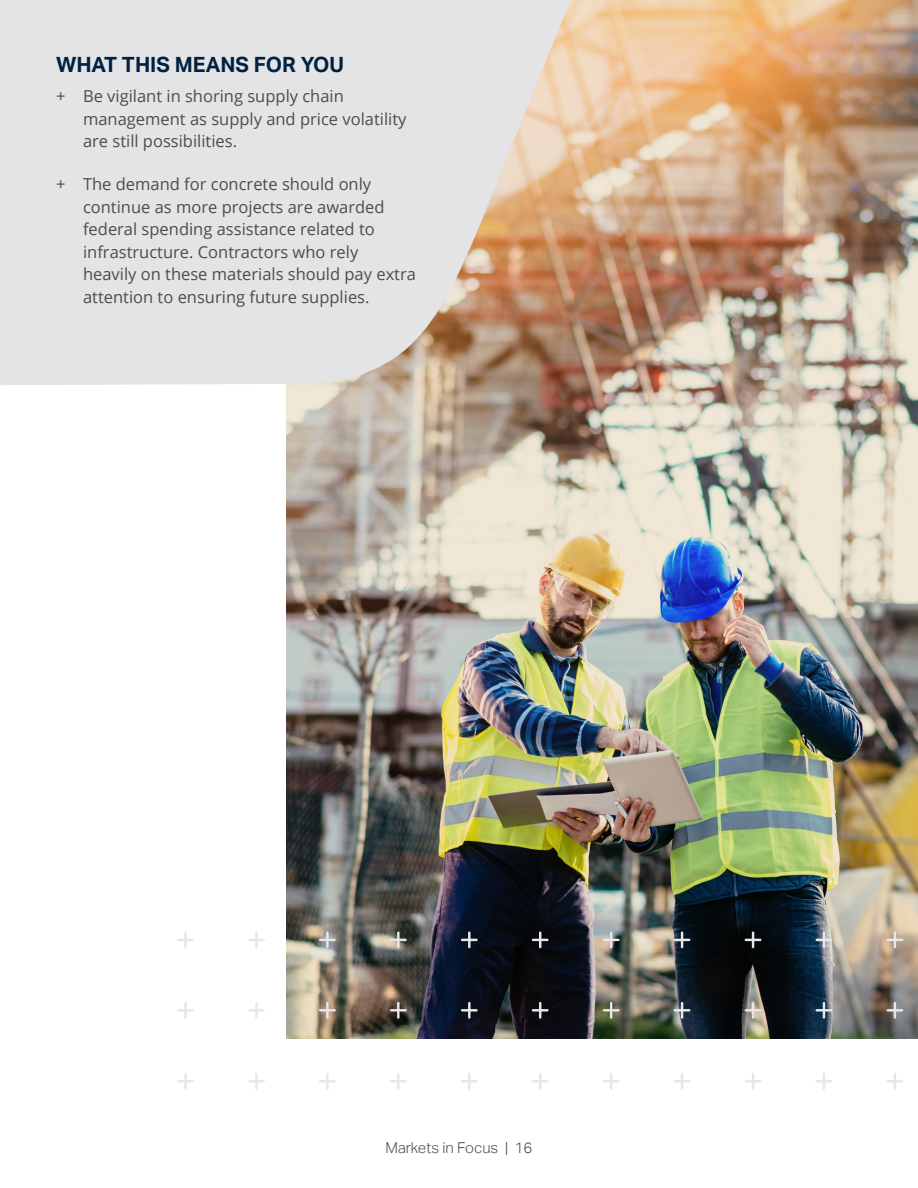
<style>
.page{position:relative;width:918px;height:1188px;background:#fff}
.page>*{position:absolute;margin:0;border:0;box-sizing:border-box;transform-origin:0 0}
.t1{font:700 21px "Aktiv Grotesk";color:#002141}
.t2{font:16.5px/22.5px "Open Sans";color:#4b4c4d}
.t3{font:300 15px "Aktiv Grotesk";color:#444c54}
</style>
<div class="page">
<img style="left:286px;top:0;width:632px;height:1039px">
<svg style="left:0;top:0;width:571px;height:385px;background:#dfd9d6"></svg>
<svg style="left:177px;top:931px;width:17px;height:17px"></svg>
<svg style="left:248px;top:931px;width:17px;height:17px"></svg>
<svg style="left:319px;top:931px;width:17px;height:17px"></svg>
<svg style="left:390px;top:931px;width:17px;height:17px"></svg>
<svg style="left:461px;top:931px;width:17px;height:17px"></svg>
<svg style="left:532px;top:931px;width:17px;height:17px"></svg>
<svg style="left:603px;top:931px;width:17px;height:17px"></svg>
<svg style="left:674px;top:931px;width:16px;height:17px"></svg>
<svg style="left:745px;top:931px;width:16px;height:17px"></svg>
<svg style="left:816px;top:931px;width:16px;height:17px"></svg>
<svg style="left:887px;top:931px;width:16px;height:17px"></svg>
<svg style="left:177px;top:1002px;width:17px;height:17px"></svg>
<svg style="left:248px;top:1002px;width:17px;height:17px"></svg>
<svg style="left:319px;top:1002px;width:17px;height:17px"></svg>
<svg style="left:390px;top:1002px;width:17px;height:17px"></svg>
<svg style="left:461px;top:1002px;width:17px;height:17px"></svg>
<svg style="left:532px;top:1002px;width:17px;height:17px"></svg>
<svg style="left:603px;top:1002px;width:17px;height:17px"></svg>
<svg style="left:674px;top:1002px;width:16px;height:17px"></svg>
<svg style="left:745px;top:1002px;width:16px;height:17px"></svg>
<svg style="left:816px;top:1002px;width:16px;height:17px"></svg>
<svg style="left:887px;top:1002px;width:16px;height:17px"></svg>
<svg style="left:177px;top:1073px;width:17px;height:17px"></svg>
<svg style="left:248px;top:1073px;width:17px;height:17px"></svg>
<svg style="left:319px;top:1073px;width:17px;height:17px"></svg>
<svg style="left:390px;top:1073px;width:17px;height:17px"></svg>
<svg style="left:461px;top:1073px;width:17px;height:17px"></svg>
<svg style="left:532px;top:1073px;width:17px;height:17px"></svg>
<svg style="left:603px;top:1073px;width:17px;height:17px"></svg>
<svg style="left:674px;top:1073px;width:16px;height:17px"></svg>
<svg style="left:745px;top:1073px;width:16px;height:17px"></svg>
<svg style="left:816px;top:1073px;width:16px;height:17px"></svg>
<svg style="left:887px;top:1073px;width:16px;height:17px"></svg>
<hr style="left:917px;top:388px;width:1px;height:800px;background:#002141">
<p class="t1" style="left:56px;top:52px;width:290px">WHAT THIS MEANS FOR YOU</p>
<p class="t2" style="left:83px;top:85px;width:325px;text-indent:-27px">+ Be vigilant in shoring supply chain management as supply and price volatility are still possibilities.</p>
<p class="t2" style="left:83px;top:173px;width:335px;text-indent:-27px">+ The demand for concrete should only continue as more projects are awarded federal spending assistance related to infrastructure. Contractors who rely<br>heavily on these materials should pay extra attention to ensuring future supplies.</p>
<p class="t3" style="left:385px;top:1139px;width:149px">Markets in Focus | 16</p>
</div>
